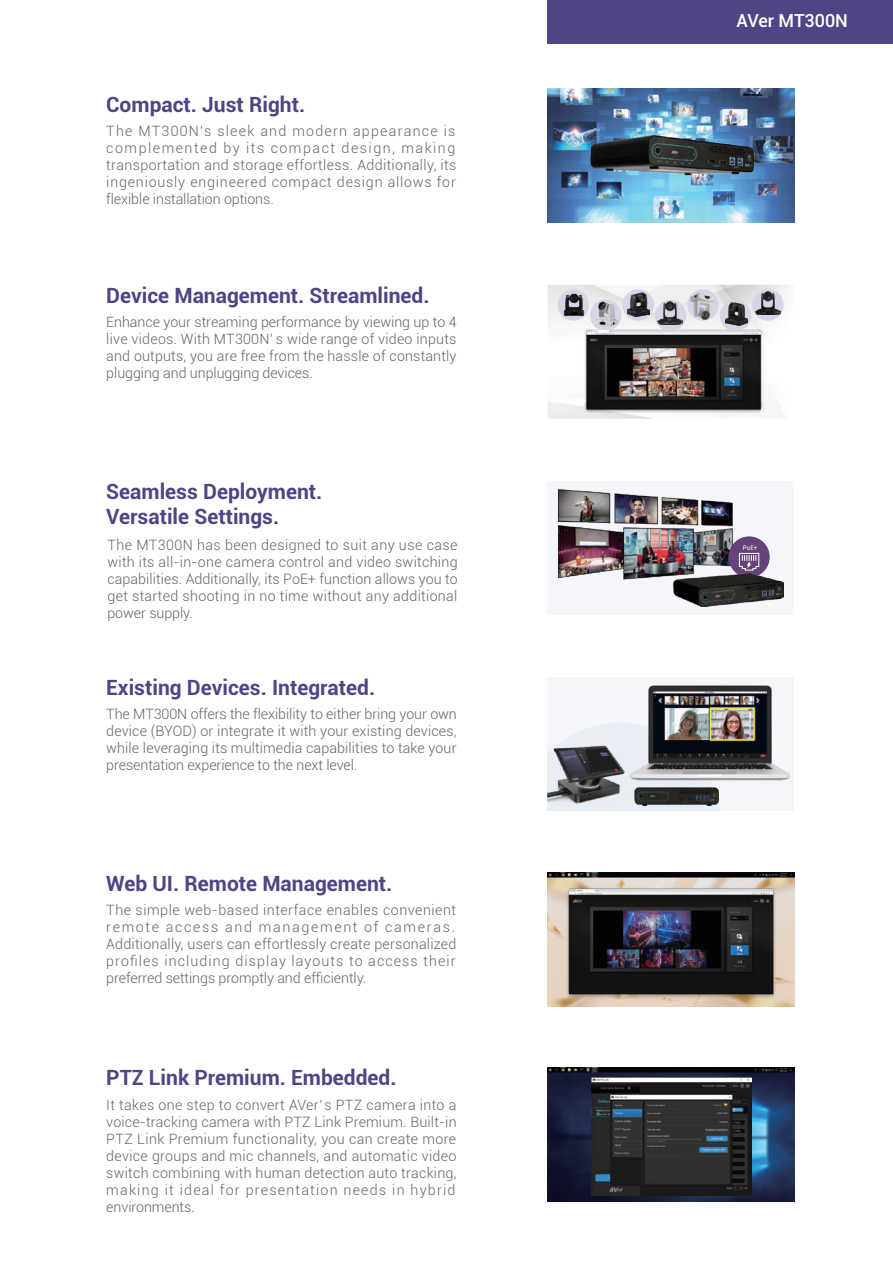
<style>
.page{position:relative;width:893px;height:1263px;background:#fff}
.page>*{position:absolute;margin:0;border:0;box-sizing:border-box;transform-origin:0 0}
.t1{font:700 21px/25.2px "Roboto";color:#504484}
.t2{font:500 18px "Roboto";color:#fff}
.t3{font:300 14.25px/17.1px "Roboto";letter-spacing:-.005em;color:#636366;text-align:justify}
.t4{font:6.3px "Roboto";color:#fff}
</style>
<div class="page">
<div style="left:548px;top:0;width:345px;height:44px;background:#504484"></div>
<img style="left:548px;top:89px;width:246px;height:134px">
<img style="left:574px;top:100px;width:197px;height:111px">
<img style="left:548px;top:285px;width:242px;height:134px">
<div style="left:558px;top:289px;width:31px;height:32px;background:#d7d4e6;border-radius:50%"></div>
<div style="left:622px;top:289px;width:32px;height:32px;background:#d7d4e6;border-radius:50%"></div>
<div style="left:687px;top:289px;width:32px;height:32px;background:#d7d4e6;border-radius:50%"></div>
<svg style="left:752px;top:289px;width:32px;height:32px"></svg>
<div style="left:590px;top:299px;width:31px;height:32px;background:#d7d4e6;border-radius:50%"></div>
<div style="left:655px;top:300px;width:31px;height:31px;background:#d7d4e6;border-radius:50%"></div>
<div style="left:720px;top:300px;width:31px;height:31px;background:#d7d4e6;border-radius:50%"></div>
<img style="left:554px;top:292px;width:39px;height:26px">
<img style="left:593px;top:301px;width:25px;height:26px">
<img style="left:627px;top:293px;width:23px;height:24px">
<img style="left:657px;top:302px;width:26px;height:23px">
<img style="left:755px;top:292px;width:26px;height:22px">
<img style="left:690px;top:293px;width:24px;height:26px">
<img style="left:725px;top:302px;width:22px;height:24px">
<img style="left:584px;top:327px;width:179px;height:86px">
<img style="left:548px;top:873px;width:246px;height:134px">
<img style="left:564px;top:885px;width:213px;height:114px">
<img style="left:548px;top:1067px;width:246px;height:134px">
<img style="left:592px;top:1077px;width:160px;height:119px">
<div style="left:548px;top:481px;width:246px;height:134px;background:#f4f6fa"></div>
<img style="left:558px;top:489px;width:175px;height:97px">
<div style="left:728px;top:536px;width:42px;height:42px;background:#64437a;border-radius:50%"></div>
<svg style="left:738px;top:552px;width:22px;height:19px"></svg>
<img style="left:674px;top:573px;width:109px;height:34px">
<div style="left:548px;top:677px;width:246px;height:134px;background:#f4f6fa"></div>
<img style="left:581px;top:723px;width:209px;height:88px">
<img style="left:630px;top:685px;width:159px;height:94px">
<img style="left:547px;top:732px;width:83px;height:79px">
<img style="left:634px;top:788px;width:84px;height:17px">
<h1 class="t1" style="left:106px;top:91px;width:200px">Compact. Just Right.</h1>
<p class="t3" style="left:106px;top:122px;width:352px">The MT300N's sleek and modern appearance is complemented by its compact design, making transportation and storage effortless. Additionally, its ingeniously engineered compact design allows for flexible installation options.</p>
<h1 class="t1" style="left:106px;top:282px;width:325px">Device Management. Streamlined.</h1>
<p class="t3" style="left:106px;top:313px;width:352px">Enhance your streaming performance by viewing up to 4 live videos. With MT300N’ s wide range of video inputs and outputs, you are free from the hassle of constantly plugging and unplugging devices.</p>
<p class="t2" style="left:737px;top:8px;width:113px">AVer MT300N</p>
<h1 class="t1" style="left:106px;top:478px;width:218px">Seamless Deployment.<br>Versatile Settings.</h1>
<p class="t3" style="left:107px;top:536px;width:352px">The MT300N has been designed to suit any use case with its all-in-one camera control and video switching capabilities. Additionally, its PoE+ function allows you to get started shooting in no time without any additional power supply.</p>
<p class="t4" style="left:743px;top:543px;width:16px">PoE+</p>
<h1 class="t1" style="left:106px;top:674px;width:270px">Existing Devices. Integrated.</h1>
<p class="t3" style="left:106px;top:705px;width:352px">The MT300N offers the flexibility to either bring your own device (BYOD) or integrate it with your existing devices, while leveraging its multimedia capabilities to take your presentation experience to the next level.</p>
<h1 class="t1" style="left:106px;top:870px;width:287px">Web UI. Remote Management.</h1>
<p class="t3" style="left:106px;top:901px;width:352px">The simple web-based interface enables convenient remote access and management of cameras.<br>Additionally, users can effortlessly create personalized profiles including display layouts to access their preferred settings promptly and efficiently.</p>
<h1 class="t1" style="left:106px;top:1064px;width:292px">PTZ Link Premium. Embedded.</h1>
<p class="t3" style="left:106px;top:1095px;width:352px">It takes one step to convert AVer’s PTZ camera into a voice-tracking camera with PTZ Link Premium. Built-in PTZ Link Premium functionality, you can create more device groups and mic channels, and automatic video switch combining with human detection auto tracking, making it ideal for presentation needs in hybrid environments.</p>
</div>
